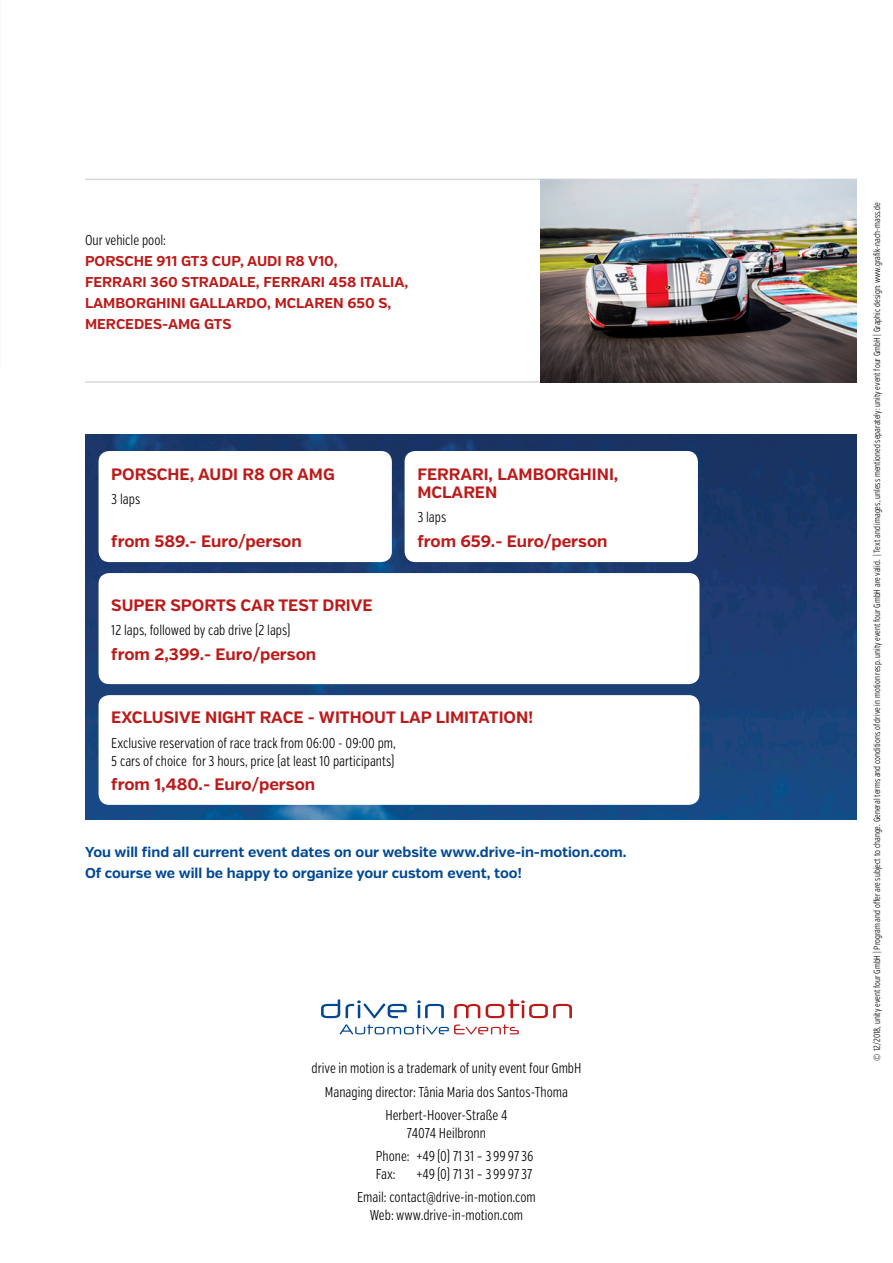
<style>
.page{position:relative;width:893px;height:1263px;background:#fff}
.page>*{position:absolute;margin:0;border:0;box-sizing:border-box;transform-origin:0 0}
.t1{font:700 16.5px/18px "Verb";color:#bc1a19}
.t2{font:300 14.25px/23.2px "Verb Comp";color:#000}
.t3{font:700 14.25px/21px "Verb";color:#004896}
.t4{font:700 14.25px/21px "Verb";color:#bc1a19}
.t5{font:300 9px "Verb Comp";color:#000}
</style>
<div class="page">
<img style="left:85px;top:434px;width:772px;height:385px">
<hr style="left:85px;top:179px;width:772px;height:1px;background:#d9d9da">
<hr style="left:85px;top:381px;width:772px;height:2px;background:#d9d9da">
<div style="left:99px;top:573px;width:600px;height:111px;background:#fff;border-radius:11px"></div>
<div style="left:99px;top:451px;width:293px;height:111px;background:#fff;border-radius:11px"></div>
<div style="left:405px;top:451px;width:293px;height:111px;background:#fff;border-radius:11px"></div>
<div style="left:99px;top:695px;width:600px;height:110px;background:#fff;border-radius:11px"></div>
<svg style="left:321px;top:999px;width:86px;height:19px"></svg>
<svg style="left:417px;top:1000px;width:27px;height:18px"></svg>
<svg style="left:454px;top:1004px;width:26px;height:14px"></svg>
<svg style="left:486px;top:999px;width:86px;height:19px"></svg>
<svg style="left:340px;top:1024px;width:179px;height:10px"></svg>
<img style="left:540px;top:179px;width:317px;height:204px">
<p class="t2" style="left:85px;top:229px;width:82px">Our vehicle pool:</p>
<p class="t4" style="left:85px;top:251px;width:325px">PORSCHE 911 GT3 CUP, AUDI R8 V10,<br>FERRARI 360 STRADALE, FERRARI 458 ITALIA,<br>LAMBORGHINI GALLARDO, MCLAREN 650 S,<br>MERCEDES-AMG GTS</p>
<p class="t1" style="left:111px;top:465px;width:225px">PORSCHE, AUDI R8 OR AMG</p>
<p class="t2" style="left:111px;top:488px;width:30px">3 laps</p>
<p class="t1" style="left:111px;top:532px;width:192px">from 589.- Euro/person</p>
<p class="t1" style="left:111px;top:596px;width:263px">SUPER SPORTS CAR TEST DRIVE</p>
<p class="t2" style="left:111px;top:619px;width:181px">12 laps, followed by cab drive (2 laps)</p>
<p class="t1" style="left:111px;top:645px;width:206px">from 2,399.- Euro/person</p>
<p class="t1" style="left:417px;top:465px;width:203px">FERRARI, LAMBORGHINI,<br>MCLAREN</p>
<p class="t2" style="left:417px;top:506px;width:30px">3 laps</p>
<p class="t1" style="left:417px;top:532px;width:192px">from 659.- Euro/person</p>
<p class="t1" style="left:111px;top:709px;width:423px">EXCLUSIVE NIGHT RACE - WITHOUT LAP LIMITATION!</p>
<p class="t2" style="left:111px;top:734px;width:286px;line-height:18px">Exclusive reservation of race track from 06:00 - 09:00 pm,<br>5 cars of choice for 3 hours, price (at least 10 participants)</p>
<p class="t1" style="left:111px;top:775px;width:205px">from 1,480.- Euro/person</p>
<p class="t3" style="left:85px;top:842px;width:543px">You will find all current event dates on our website www.drive-in-motion.com.<br>Of course we will be happy to organize your custom event, too!</p>
<p class="t2" style="left:312px;top:1057px;width:271px;text-align:center">drive in motion is a trademark of unity event four GmbH<br>Managing director: Tânia Maria dos Santos-Thoma<br>Herbert-Hoover-Straße 4</p>
<p class="t2" style="left:376px;top:1122px;width:159px;text-indent:31px">74074 Heilbronn<br>Phone: +49 (0) 71 31 – 3 99 97 36</p>
<p class="t2" style="left:376px;top:1163px;width:21px">Fax:</p>
<p class="t2" style="left:357px;top:1163px;width:180px;text-align:right">+49 (0) 71 31 – 3 99 97 37<br>Email: contact@drive-in-motion.com</p>
<p class="t2" style="left:370px;top:1204px;width:155px">Web: www.drive-in-motion.com</p>
<p class="t5" style="left:872px;top:1060px;width:859px;rotate:-90deg">© 12/2018, unity event four GmbH | Program and offer are subject to change. General terms and conditions of drive in motion resp. unity event four GmbH are valid. | Text and images, unless mentioned separately: unity event four GmbH | Graphic design: www.grafik-nach-mass.de</p>
</div>
